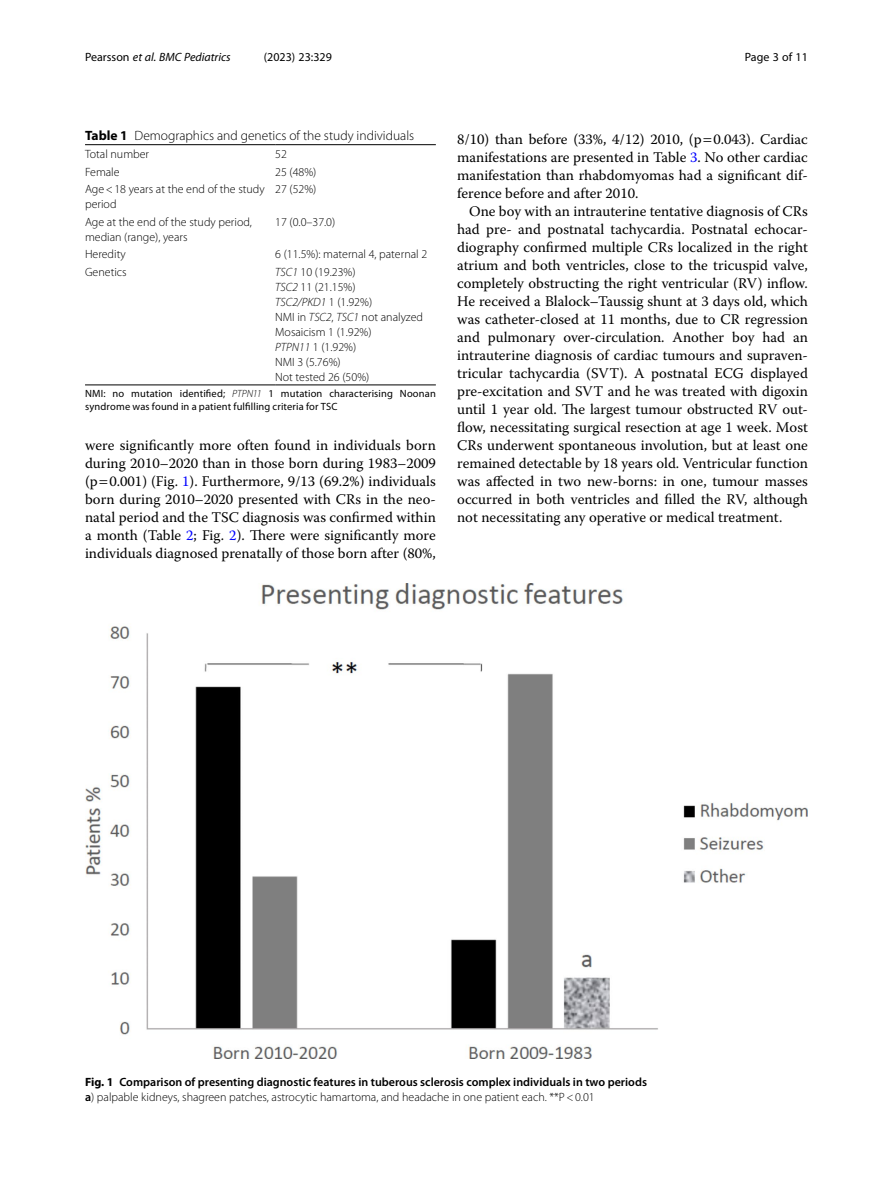
<style>
.page{position:relative;width:893px;height:1191px;background:#fff}
.page>*{position:absolute;margin:0;border:0;box-sizing:border-box;transform-origin:0 0}
.Body_Text_Indent{font:14.7px/18px "Warnock Pro";color:#000;text-align:justify}
.Body_Text{font:14.7px/18px "Warnock Pro";color:#000;text-align:justify}
.Table_Caption{font:300 13.5px "Myriad Pro";color:#000}
.Table_Body{font:300 12px/15px "Myriad Pro";color:#000}
.Figure_Caption{font:600 12px "Myriad Pro";color:#000}
.Figure_Caption-2{font:300 12px "Myriad Pro";color:#000}
.t1{font:italic 12px "Myriad Pro";color:#000}
.t2{font:12px "Myriad Pro";color:#000}
.Table_Body-2{font:italic 300 12px "Myriad Pro";color:#000}
.Table_Footnote{font:10.5px/12.8px "Myriad Pro";letter-spacing:.015em;color:#000}
.s1{font-style:normal}
.s2{font-weight:700}
.s3{font-style:italic}
.s4{font-weight:300;font-style:italic}
.s5{color:#00f}
.s6{font-weight:600}
</style>
<div class="page">
<hr style="left:275px;top:144px;width:161px;height:1px;background:#000">
<hr style="left:275px;top:385px;width:161px;height:1px;background:#000">
<hr style="left:85px;top:385px;width:190px;height:1px;background:#000">
<hr style="left:85px;top:144px;width:190px;height:1px;background:#000">
<img style="left:85px;top:583px;width:723px;height:476px">
<p class="t1" style="left:85px;top:50px;width:147px"><span class="s1">Pearsson</span> et al. BMC Pediatrics</p>
<p class="t2" style="left:264px;top:50px;width:70px">(2023) 23:329</p>
<p class="t2" style="left:745px;top:50px;width:65px">Page 3 of 11</p>
<p class="Table_Caption" style="left:85px;top:128px;width:331px"><span class="s2">Table 1</span> Demographics and genetics of the study individuals</p>
<p class="Table_Body" style="left:85px;top:147px;width:66px">Total number</p>
<p class="Table_Body" style="left:275px;top:147px;width:13px">52</p>
<p class="Table_Body" style="left:85px;top:164px;width:36px">Female</p>
<p class="Table_Body" style="left:275px;top:164px;width:43px">25 (48%)</p>
<p class="Table_Body" style="left:85px;top:182px;width:181px">Age&lt;18 years at the end of the study period</p>
<p class="Table_Body" style="left:275px;top:182px;width:43px">27 (52%)</p>
<p class="Table_Body" style="left:85px;top:214px;width:168px">Age at the end of the study period, median (range), years</p>
<p class="Table_Body" style="left:275px;top:214px;width:62px">17 (0.0–37.0)</p>
<p class="Table_Body" style="left:85px;top:247px;width:42px">Heredity</p>
<p class="Table_Body" style="left:275px;top:247px;width:154px">6 (11.5%): maternal 4, paternal 2</p>
<p class="Table_Body" style="left:85px;top:264px;width:43px">Genetics</p>
<p class="Table_Body" style="left:275px;top:264px;width:82px"><span class="s3">TSC1</span> 10 (19.23%)</p>
<p class="Table_Body" style="left:275px;top:279px;width:82px"><span class="s3">TSC2</span> 11 (21.15%)</p>
<p class="Table_Body-2" style="left:275px;top:295px;width:98px">TSC2/PKD1 <span class="s1">1 (1.92%)</span></p>
<p class="Table_Body" style="left:275px;top:309px;width:149px">NMI in <span class="s3">TSC2</span>, <span class="s3">TSC1</span> not analyzed</p>
<p class="Table_Body" style="left:275px;top:324px;width:98px">Mosaicism 1 (1.92%)</p>
<p class="Table_Body" style="left:275px;top:339px;width:83px"><span class="s3">PTPN11</span> 1 (1.92%)</p>
<p class="Table_Body" style="left:275px;top:354px;width:67px">NMI 3 (5.76%)</p>
<p class="Table_Body" style="left:275px;top:369px;width:96px">Not tested 26 (50%)</p>
<p class="Table_Footnote" style="left:85px;top:387px;width:352px">NMI: no mutation identified; <span class="s4">PTPN11</span> 1 mutation characterising Noonan syndrome was found in a patient fulfilling criteria for TSC</p>
<p class="Body_Text" style="left:85px;top:436px;width:352px">were significantly more often found in individuals born during 2010–2020 than in those born during 1983–2009 (p 0.001) (Fig. <span class="s5">1</span>). Furthermore, 9/13 (69.2%) individuals born during 2010–2020 presented with CRs in the neo&shy;natal period and the TSC diagnosis was confirmed within a month (Table <span class="s5">2</span>; Fig. <span class="s5">2</span>). There were significantly more individuals diagnosed prenatally of those born after (80%,</p>
<p class="Body_Text" style="left:457px;top:130px;width:352px">8/10) than before (33%, 4/12) 2010, (p 0.043). Cardiac manifestations are presented in Table <span class="s5">3</span>. No other cardiac manifestation than rhabdomyomas had a significant dif&shy;ference before and after 2010.</p>
<p class="Body_Text_Indent" style="left:457px;top:202px;width:352px;text-indent:12px">One boy with an intrauterine tentative diagnosis of CRs had pre- and postnatal tachycardia. Postnatal echocar&shy;diography confirmed multiple CRs localized in the right atrium and both ventricles, close to the tricuspid valve, completely obstructing the right ventricular (RV) inflow.<br>He received a Blalock–Taussig shunt at 3 days old, which was catheter-closed at 11 months, due to CR regression and pulmonary over-circulation. Another boy had an intrauterine diagnosis of cardiac tumours and supraven&shy;tricular tachycardia (SVT). A postnatal ECG displayed pre-excitation and SVT and he was treated with digoxin until 1 year old. The largest tumour obstructed RV out&shy;flow, necessitating surgical resection at age 1 week. Most CRs underwent spontaneous involution, but at least one remained detectable by 18 years old. Ventricular function was affected in two new-borns: in one, tumour masses occurred in both ventricles and filled the RV, although not necessitating any operative or medical treatment.</p>
<p class="Figure_Caption" style="left:85px;top:1074px;width:563px"><span class="s2">Fig. 1</span> Comparison of presenting diagnostic features in tuberous sclerosis complex individuals in two periods</p>
<p class="Figure_Caption-2" style="left:85px;top:1090px;width:511px"><span class="s6">a</span>) palpable kidneys, shagreen patches, astrocytic hamartoma, and headache in one patient each. **P&lt;0.01</p>
</div>
